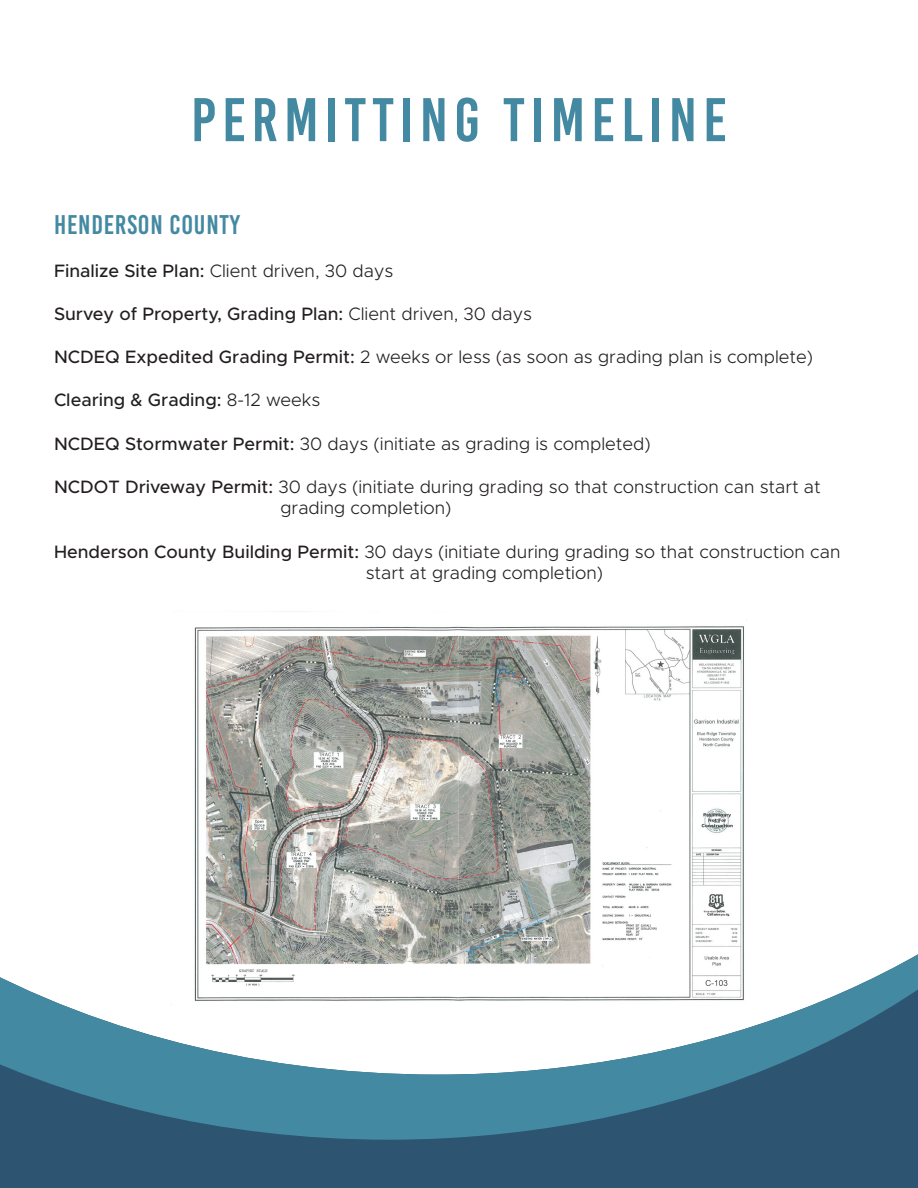
<style>
.page{position:relative;width:918px;height:1188px;background:#fff}
.page>*{position:absolute;margin:0;border:0;box-sizing:border-box;transform-origin:0 0}
.t1{font:61.5px "Bebas Kai";letter-spacing:.1em;color:#4489a2}
.t2{font:27px "Bebas Kai";letter-spacing:.03em;color:#4489a2}
.t3{font:300 18px/21.6px "Metropolis";color:#231f20}
.t4{font:500 18px "Metropolis";color:#231f20}
.s1{font-weight:500}
.s2{font-weight:300}
</style>
<div class="page">
<div style="left:0;top:1140px;width:918px;height:48px;background:#2d5470"></div>
<svg style="left:0;top:954px;width:918px;height:186px"></svg>
<img style="left:170px;top:620px;width:578px;height:387px">
<p class="t1" style="left:191px;top:87px;width:538px">PERMITTING TIMELINE</p>
<p class="t2" style="left:54px;top:210px;width:188px">HENDERSON COUNTY</p>
<p class="t3" style="left:54px;top:260px;width:341px"><span class="s1">Finalize Site Plan:</span> Client driven, 30 days</p>
<p class="t4" style="left:54px;top:303px;width:480px">Survey of Property, Grading Plan: <span class="s2">Client driven, 30 days</span></p>
<p class="t3" style="left:54px;top:346px;width:761px"><span class="s1">NCDEQ Expedited Grading Permit:</span> 2 weeks or less (as soon as grading plan is complete)</p>
<p class="t4" style="left:54px;top:389px;width:268px">Clearing &amp; Grading: <span class="s2">8-12 weeks</span></p>
<p class="t3" style="left:54px;top:433px;width:598px"><span class="s1">NCDEQ Stormwater Permit:</span> 30 days (initiate as grading is completed)</p>
<p class="t3" style="left:280px;top:476px;width:542px;text-indent:-226px"><span class="s1">NCDOT Driveway Permit:</span> 30 days (initiate during grading so that construction can start at grading completion)</p>
<p class="t3" style="left:366px;top:541px;width:476px;text-indent:-312px"><span class="s1">Henderson County Building Permit:</span> 30 days (initiate during grading so that construction can start at grading completion)</p>
</div>
